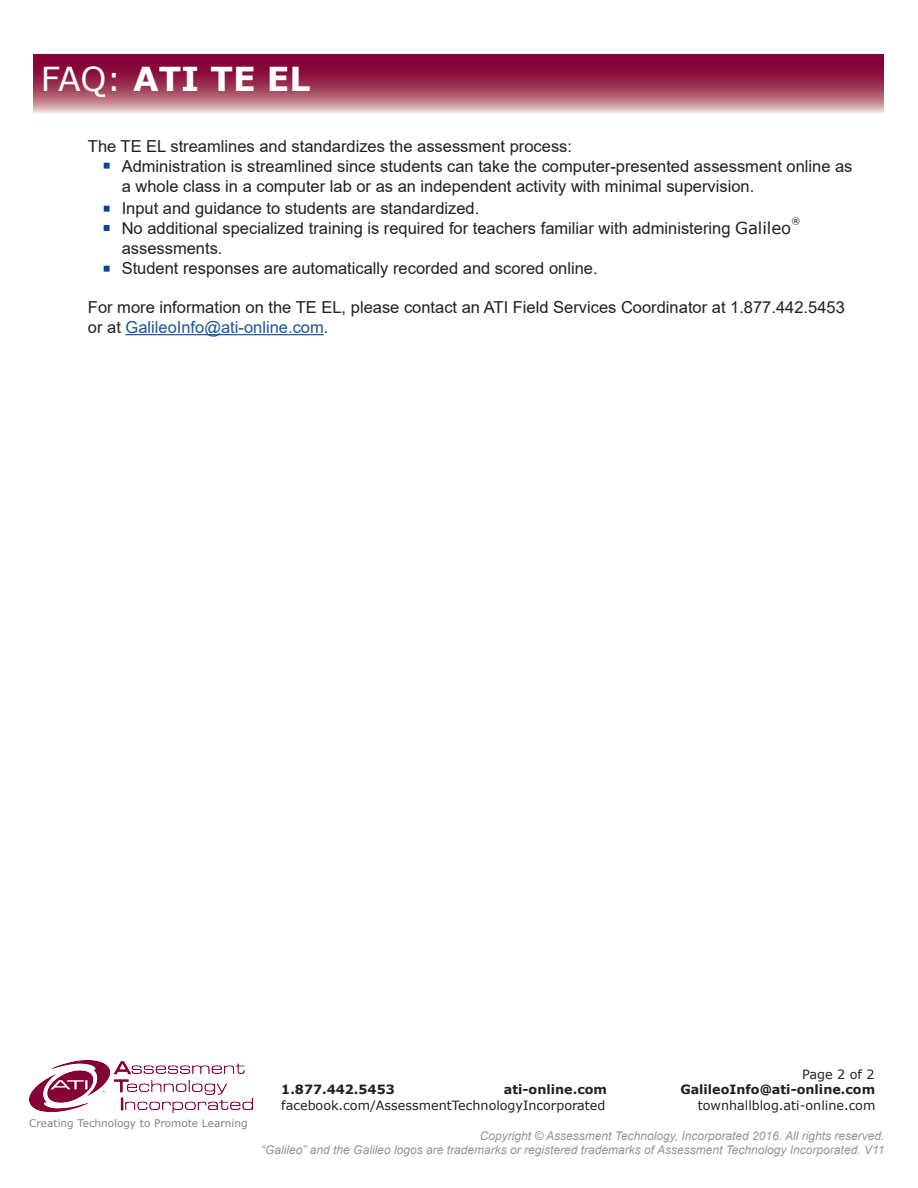
<style>
.page{position:relative;width:918px;height:1188px;background:#fff}
.page>*{position:absolute;margin:0;border:0;box-sizing:border-box;transform-origin:0 0}
.t1{font:700 33px "Verdana";color:#fff}
.t2{font:16.5px/19.8px "Arial";color:#231f20}
.t3{font:12.75px "Verdana";color:#231f20}
.t4{font:700 12.75px "Verdana";color:#231f20}
.t5{font:italic 12px/14.4px "Arial";color:#939598;text-align:right}
.t6{font:10.5px "Verdana";color:#808285}
.t7{font:8.7px "Verdana";color:#231f20}
.s1{font-weight:400}
.s2{font-family:"Verdana"}
.s3{color:#1d5599}
</style>
<div class="page">
<hr style="left:126px;top:334px;width:198px;height:1px;background:#1d5599">
<svg style="left:104px;top:163px;width:6px;height:6px"></svg>
<svg style="left:104px;top:206px;width:6px;height:6px"></svg>
<svg style="left:104px;top:225px;width:6px;height:6px"></svg>
<svg style="left:104px;top:266px;width:6px;height:6px"></svg>
<svg style="left:33px;top:54px;width:851px;height:59px;background:#a34262"></svg>
<img style="left:30px;top:1060px;width:223px;height:53px">
<p class="t1" style="left:41px;top:55px;width:271px"><span class="s1">FAQ:</span> ATI TE EL</p>
<p class="t2" style="left:88px;top:136px;width:486px">The TE EL streamlines and standardizes the assessment process:</p>
<p class="t2" style="left:122px;top:156px;width:732px">Administration is streamlined since students can take the computer-presented assessment online as a whole class in a computer lab or as an independent activity with minimal supervision.</p>
<p class="t2" style="left:122px;top:198px;width:359px">Input and guidance to students are standardized.</p>
<p class="t2" style="left:122px;top:218px;width:671px">No additional specialized training is required for teachers familiar with administering <span class="s2">Galileo</span></p>
<p class="t7" style="left:791px;top:215px;width:10px">®</p>
<p class="t2" style="left:122px;top:238px;width:102px">assessments.</p>
<p class="t2" style="left:122px;top:258px;width:477px">Student responses are automatically recorded and scored online.</p>
<p class="t2" style="left:88px;top:297px;width:758px">For more information on the TE EL, please contact an ATI Field Services Coordinator at 1.877.442.5453 or at <span class="s3">GalileoInfo@ati-online.com</span>.</p>
<p class="t3" style="left:802px;top:1065px;width:74px">Page 2 of 2</p>
<p class="t6" style="left:29px;top:1116px;width:220px">Creating Technology to Promote Learning</p>
<p class="t4" style="left:281px;top:1081px;width:115px">1.877.442.5453</p>
<p class="t4" style="left:504px;top:1081px;width:105px">ati-online.com</p>
<p class="t4" style="left:680px;top:1081px;width:196px">GalileoInfo@ati-online.com</p>
<p class="t3" style="left:281px;top:1097px;width:326px">facebook.com/AssessmentTechnologyIncorporated</p>
<p class="t3" style="left:698px;top:1097px;width:179px">townhallblog.ati-online.com</p>
<p class="t5" style="left:261px;top:1129px;width:625px">Copyright © Assessment Technology, Incorporated 2016. All rights reserved.<br>“Galileo” and the Galileo logos are trademarks or registered trademarks of Assessment Technology Incorporated. V11</p>
</div>
